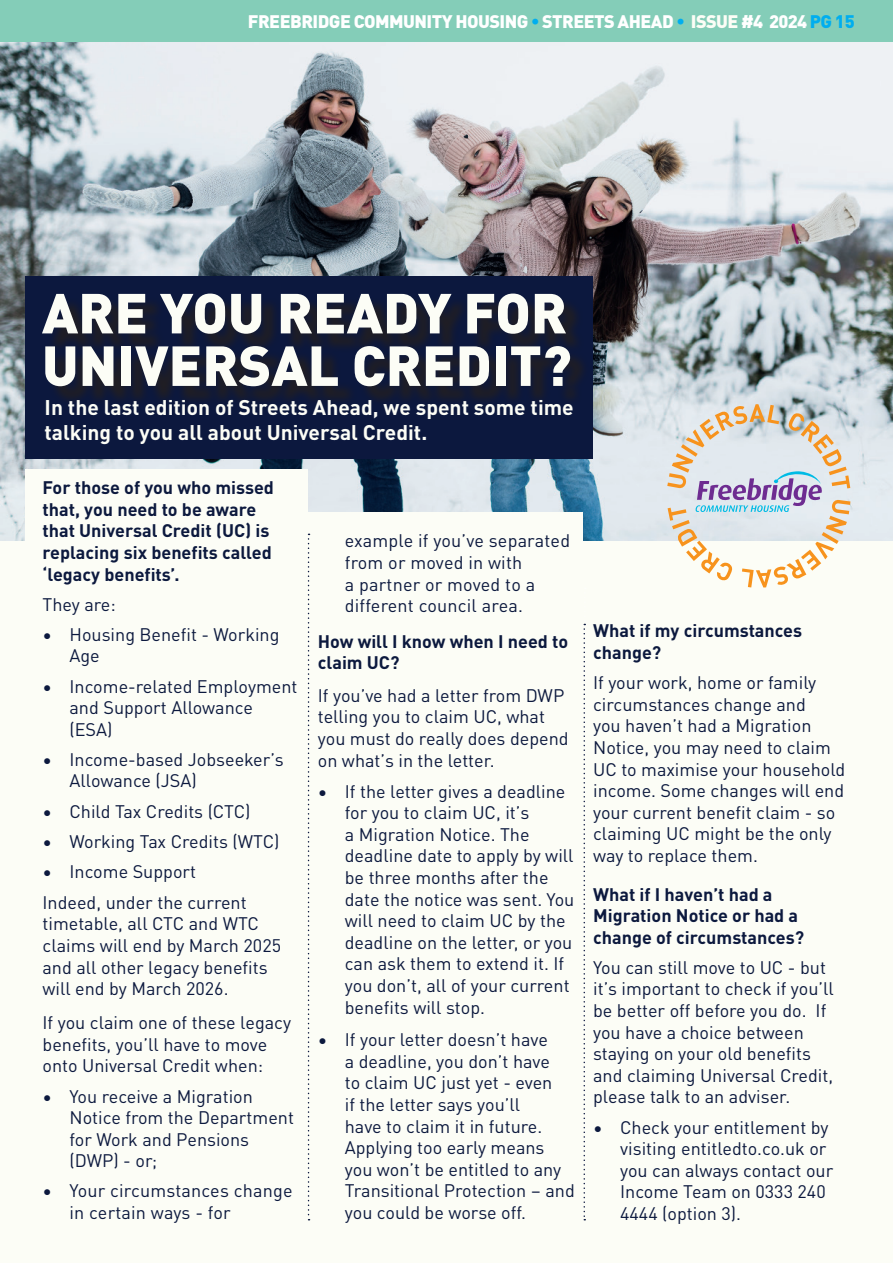
<style>
.page{position:relative;width:893px;height:1263px;background:#fff}
.page>*{position:absolute;margin:0;border:0;box-sizing:border-box;transform-origin:0 0}
.t1{font:900 55.5px/52.5px "DINOT";color:#fcfdf6}
.t2{font:700 21px/25.2px "DINOT";color:#fcfdf6}
.t3{font:18px/21.6px "DINOT";color:#0c193e}
.t4{font:700 18px/21.6px "DINOT";color:#0c193e}
.t5{font:900 18px "DINOT";letter-spacing:-.03em;color:#fff}
.s1{color:#00aeef}
.s2{color:#fcfdf6}
</style>
<div class="page">
<div style="left:0;top:43px;width:893px;height:1220px;background:#fcfdf6"></div>
<div style="left:0;top:0;width:893px;height:43px;background:#84cdb8"></div>
<img style="left:0;top:43px;width:893px;height:497px">
<div style="left:25px;top:276px;width:568px;height:182px;background:#0c183e"></div>
<svg style="left:667px;top:404px;width:183px;height:183px"></svg>
<div style="left:47px;top:298px;width:543px;height:109px;background:#131a34"></div>
<div style="left:26px;top:469px;width:282px;height:285px;background:#fcfdf6"></div>
<div style="left:300px;top:512px;width:283px;height:297px;background:#fcfdf6"></div>
<svg style="left:308px;top:534px;width:2px;height:686px"></svg>
<svg style="left:583px;top:623px;width:3px;height:597px"></svg>
<p class="t5" style="left:248px;top:7px;width:608px">FREEBRIDGE COMMUNITY HOUSING <span class="s1">•</span> STREETS AHEAD <span class="s1">•</span> <span class="s2">ISSUE</span> #4 2024 <span class="s1">PG 15</span></p>
<p class="t1" style="left:42px;top:283px;width:531px">ARE YOU READY FOR<br>UNIVERSAL CREDIT?</p>
<p class="t2" style="left:45px;top:394px;width:531px">In the last edition of Streets Ahead, we spent some time talking to you all about Universal Credit.</p>
<p class="t4" style="left:43px;top:476px;width:233px">For those of you who missed that, you need to be aware that Universal Credit (UC) is replacing six benefits called ‘legacy benefits’.</p>
<p class="t3" style="left:43px;top:592px;width:75px">They are:</p>
<p class="t3" style="left:70px;top:622px;width:212px;text-indent:-27px">• Housing Benefit - Working<br>Age</p>
<p class="t3" style="left:70px;top:674px;width:230px;text-indent:-27px">• Income-related Employment and Support Allowance (ESA)</p>
<p class="t3" style="left:70px;top:747px;width:216px;text-indent:-27px">• Income-based Jobseeker’s<br>Allowance (JSA)</p>
<p class="t3" style="left:43px;top:799px;width:209px">• Child Tax Credits (CTC)</p>
<p class="t3" style="left:43px;top:829px;width:238px">• Working Tax Credits (WTC)</p>
<p class="t3" style="left:43px;top:859px;width:155px">• Income Support</p>
<p class="t3" style="left:43px;top:890px;width:240px">Indeed, under the current timetable, all CTC and WTC claims will end by March 2025 and all other legacy benefits will end by March 2026.</p>
<p class="t3" style="left:43px;top:1011px;width:250px">If you claim one of these legacy benefits, you’ll have to move onto Universal Credit when:</p>
<p class="t3" style="left:70px;top:1084px;width:226px;text-indent:-27px">• You receive a Migration<br>Notice from the Department for Work and Pensions (DWP) - or;</p>
<p class="t3" style="left:70px;top:1179px;width:225px;text-indent:-27px">• Your circumstances change in certain ways - for</p>
<p class="t3" style="left:345px;top:529px;width:227px">example if you’ve separated from or moved in with<br>a partner or moved to a different council area.</p>
<p class="t4" style="left:318px;top:629px;width:252px">How will I know when I need to claim UC?</p>
<p class="t3" style="left:318px;top:683px;width:252px">If you’ve had a letter from DWP telling you to claim UC, what you must do really does depend on what’s in the letter.</p>
<p class="t3" style="left:345px;top:779px;width:231px;text-indent:-27px">• If the letter gives a deadline for you to claim UC, it’s<br>a Migration Notice. The deadline date to apply by will be three months after the date the notice was sent. You will need to claim UC by the deadline on the letter, or you can ask them to extend it. If you don’t, all of your current benefits will stop.</p>
<p class="t3" style="left:345px;top:1028px;width:232px;text-indent:-27px">• If your letter doesn’t have<br>a deadline, you don’t have<br>to claim UC just yet - even<br>if the letter says you’ll<br>have to claim it in future.<br>Applying too early means you won’t be entitled to any<br>Transitional Protection – and you could be worse off.</p>
<p class="t4" style="left:593px;top:619px;width:211px">What if my circumstances change?</p>
<p class="t3" style="left:593px;top:671px;width:254px">If your work, home or family circumstances change and<br>you haven’t had a Migration<br>Notice, you may need to claim<br>UC to maximise your household income. Some changes will end your current benefit claim - so claiming UC might be the only way to replace them.</p>
<p class="t4" style="left:593px;top:882px;width:212px">What if I haven’t had a<br>Migration Notice or had a change of circumstances?</p>
<p class="t3" style="left:593px;top:955px;width:242px">You can still move to UC - but it’s important to check if you’ll be better off before you do. If you have a choice between staying on your old benefits and claiming Universal Credit, please talk to an adviser.</p>
<p class="t3" style="left:620px;top:1115px;width:215px;text-indent:-27px">• Check your entitlement by visiting entitledto.co.uk or you can always contact our<br>Income Team on 0333 240<br>4444 (option 3).</p>
</div>
